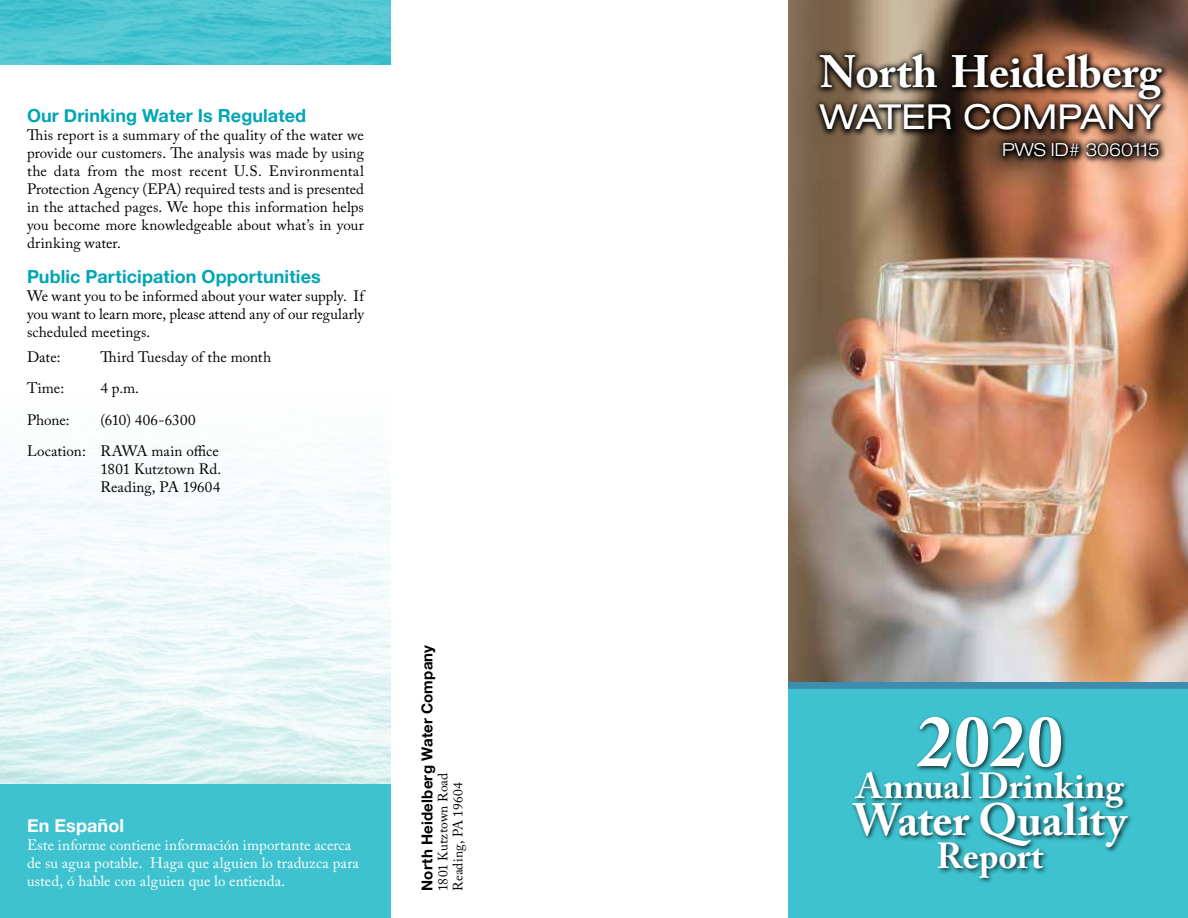
<style>
.page{position:relative;width:1188px;height:918px;background:#fff}
.page>*{position:absolute;margin:0;border:0;box-sizing:border-box;transform-origin:0 0}
.t1{font:700 72px "Adobe Caslon Pro";color:#fff}
.t2{font:700 45px "Adobe Caslon Pro";letter-spacing:-.005em;color:#fff}
.t3{font:700 36px "Adobe Caslon Pro";letter-spacing:.005em;color:#fff}
.t4{font:expanded 34.5px "Helvetica Neue";letter-spacing:.005em;color:#fff}
.t5{font:700 18px "Helvetica Neue";letter-spacing:.005em;color:#00a5b3}
.t6{font:300 expanded 18px "Helvetica Neue";letter-spacing:-.005em;color:#fff}
.t7{font:700 18px "Helvetica Neue";letter-spacing:.005em;color:#fff}
.t8{font:15px/18px "Adobe Caslon Pro";letter-spacing:.005em;color:#000;text-align:justify}
.t9{font:15px/18px "Adobe Caslon Pro";letter-spacing:.005em;color:#fff}
.t10{font:700 15px "Helvetica Neue";letter-spacing:.015em;color:#000}
.t11{font:13.5px/15px "Adobe Caslon Pro";letter-spacing:.01em;color:#000}
</style>
<div class="page">
<img style="left:789px;top:0;width:399px;height:682px">
<div style="left:789px;top:683px;width:399px;height:235px;background:#3ec2cf"></div>
<img style="left:0;top:457px;width:391px;height:328px">
<div style="left:0;top:785px;width:391px;height:133px;background:#3ec2cf"></div>
<svg style="left:814px;top:48px;width:355px;height:90px;background:#594132"></svg>
<svg style="left:997px;top:137px;width:169px;height:27px;background:#5f4233"></svg>
<img style="left:0;top:0;width:391px;height:65px">
<div style="left:850px;top:714px;width:284px;height:170px;background:#000;opacity:.75"></div>
<div style="left:789px;top:682px;width:399px;height:6px;background:#3d8dae"></div>
<p class="t5" style="left:27px;top:102px;width:281px">Our Drinking Water Is Regulated</p>
<p class="t8" style="left:27px;top:126px;width:339px">This report is a summary of the quality of the water we provide our customers. The analysis was made by using the data from the most recent U.S. Environmental Protection Agency (EPA) required tests and is presented in the attached pages. We hope this information helps you become more knowledgeable about what’s in your drinking water.</p>
<p class="t5" style="left:27px;top:263px;width:295px">Public Participation Opportunities</p>
<p class="t8" style="left:27px;top:287px;width:339px">We want you to be informed about your water supply. If you want to learn more, please attend any of our regularly scheduled meetings.</p>
<p class="t8" style="left:27px;top:348px;width:35px">Date:</p>
<p class="t8" style="left:100px;top:348px;width:172px">Third Tuesday of the month</p>
<p class="t8" style="left:27px;top:379px;width:39px">Time:</p>
<p class="t8" style="left:100px;top:379px;width:40px">4 p.m.</p>
<p class="t8" style="left:27px;top:411px;width:44px">Phone:</p>
<p class="t8" style="left:27px;top:404px;width:193px;line-height:31.5px;text-indent:74px">(610) 406-6300<br>Location: RAWA main office</p>
<p class="t8" style="left:100px;top:460px;width:122px">1801 Kutztown Rd.<br>Reading, PA 19604</p>
<p class="t7" style="left:27px;top:812px;width:99px">En Español</p>
<p class="t9" style="left:27px;top:836px;width:334px">Este informe contiene información importante acerca de su agua potable. Haga que alguien lo traduzca para usted, ó hable con alguien que lo entienda.</p>
<p class="t10" style="left:415px;top:891px;width:248px;rotate:-90deg">North Heidelberg Water Company</p>
<p class="t11" style="left:435px;top:891px;width:120px;rotate:-90deg">1801 Kutztown Road<br>Reading, PA 19604</p>
<h2 class="t2" style="left:820px;top:45px;width:343px">North Heidelberg</h2>
<h3 class="t4" style="left:820px;top:96px;width:343px">WATER COMPANY</h3>
<p class="t6" style="left:1002px;top:139px;width:159px">PWS ID# 3060115</p>
<h1 class="t1" style="left:917px;top:699px;width:147px">2020</h1>
<h3 class="t3" style="left:856px;top:764px;width:269px">Annual Drinking</h3>
<h2 class="t2" style="left:853px;top:793px;width:275px">Water Quality</h2>
<h3 class="t3" style="left:936px;top:835px;width:109px">Report</h3>
</div>
